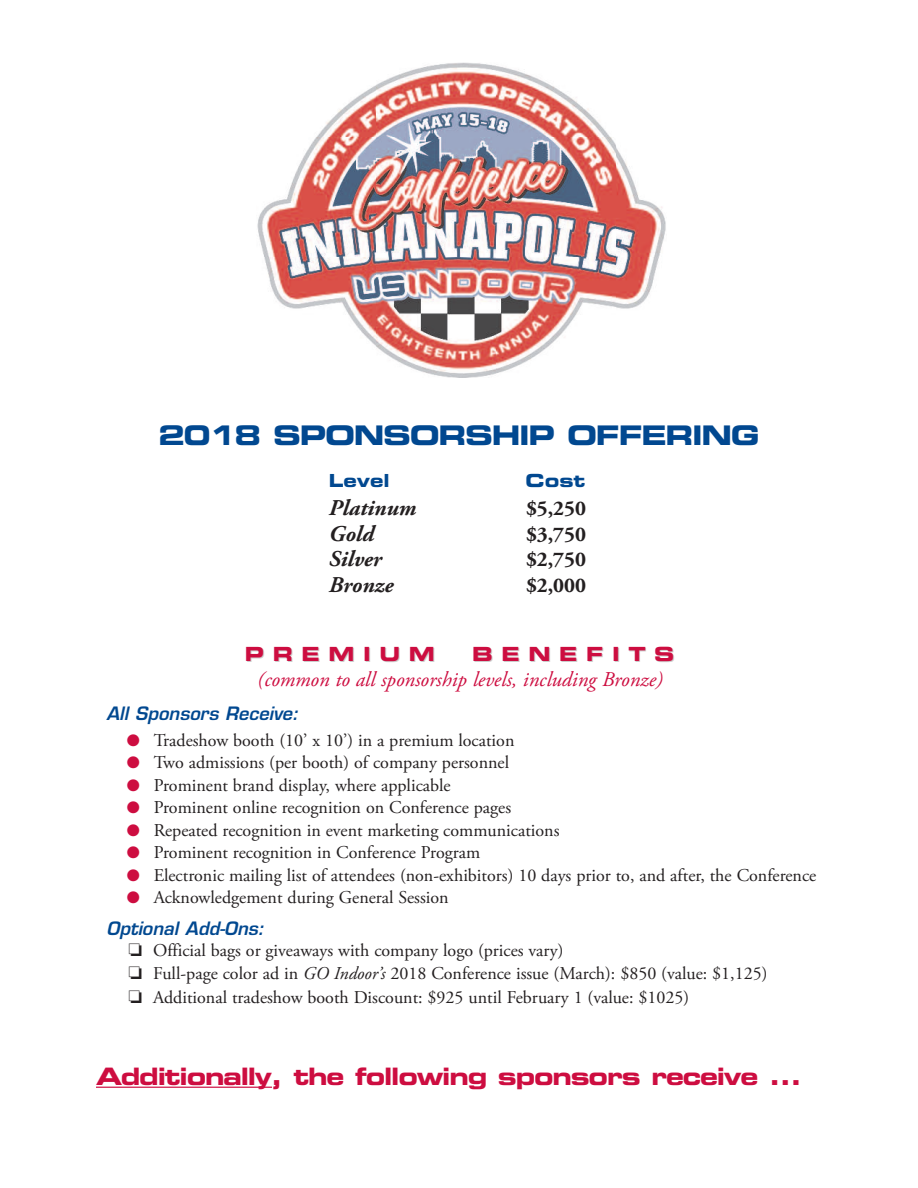
<style>
.page{position:relative;width:918px;height:1188px;background:#fff}
.page>*{position:absolute;margin:0;border:0;box-sizing:border-box;transform-origin:0 0}
.t1{font:27px "Eurostile Bold Extended Two";letter-spacing:-.05em;color:#014890}
.t2{font:24px "Eurostile Bold Extended Two";letter-spacing:-.05em;color:#cd0d40}
.t3{font:italic 700 22.5px "Adobe Garamond Pro";color:#231f20}
.t4{font:italic 21px "Adobe Garamond Pro";color:#cd0d40}
.t5{font:700 21px "Adobe Garamond Pro";color:#231f20}
.t6{font:19.5px "Eurostile Bold Extended Two";letter-spacing:.44em;color:#cd0d40}
.t7{font:18px/23.1px "Adobe Garamond Pro";color:#231f20}
.t8{font:italic 600 18px "Eurostile";color:#014890}
.t9{font:18px "Eurostile Bold Extended Two";color:#014890}
.s1{color:#cd0d40}
.s2{font-style:italic}
</style>
<div class="page">
<img style="left:257px;top:62px;width:409px;height:315px">
<hr style="left:96px;top:1087px;width:176px;height:1px;background:#cd0d40">
<h1 class="t1" style="left:159px;top:425px;width:602px">2018 SPONSORSHIP OFFERING</h1>
<p class="t9" style="left:329px;top:474px;width:62px">Level</p>
<p class="t9" style="left:526px;top:474px;width:62px">Cost</p>
<p class="t3" style="left:329px;top:499px;width:89px">Platinum</p>
<p class="t5" style="left:526px;top:500px;width:62px">$5,250</p>
<p class="t3" style="left:329px;top:525px;width:47px">Gold</p>
<p class="t5" style="left:526px;top:526px;width:62px">$3,750</p>
<p class="t3" style="left:329px;top:550px;width:54px">Silver</p>
<p class="t5" style="left:526px;top:551px;width:62px">$2,750</p>
<p class="t3" style="left:329px;top:576px;width:66px">Bronze</p>
<p class="t5" style="left:526px;top:577px;width:62px">$2,000</p>
<p class="t6" style="left:245px;top:647px;width:191px">PREMIUM</p>
<p class="t6" style="left:472px;top:647px;width:204px">BENEFITS</p>
<p class="t4" style="left:258px;top:671px;width:407px">(common to all sponsorship levels, including Bronze)</p>
<p class="t8" style="left:106px;top:707px;width:193px">All Sponsors Receive:</p>
<p class="t7" style="left:127px;top:730px;width:389px"><span class="s1">●</span> Tradeshow booth (10’ x 10’) in a premium location</p>
<p class="t7" style="left:127px;top:753px;width:384px"><span class="s1">●</span> Two admissions (per booth) of company personnel</p>
<p class="t7" style="left:127px;top:775px;width:326px"><span class="s1">●</span> Prominent brand display, where applicable</p>
<p class="t7" style="left:127px;top:798px;width:386px"><span class="s1">●</span> Prominent online recognition on Conference pages</p>
<p class="t7" style="left:127px;top:820px;width:434px"><span class="s1">●</span> Repeated recognition in event marketing communications</p>
<p class="t7" style="left:127px;top:843px;width:355px"><span class="s1">●</span> Prominent recognition in Conference Program</p>
<p class="t7" style="left:127px;top:865px;width:691px"><span class="s1">●</span> Electronic mailing list of attendees (non-exhibitors) 10 days prior to, and after, the Conference</p>
<p class="t7" style="left:127px;top:888px;width:324px"><span class="s1">●</span> Acknowledgement during General Session</p>
<p class="t8" style="left:106px;top:922px;width:159px">Optional Add-Ons:</p>
<p class="t7" style="left:128px;top:941px;width:641px">❏ Official bags or giveaways with company logo (prices vary)<br>❏ Full-page color ad in <span class="s2">GO Indoor’s</span> 2018 Conference issue (March): $850 (value: $1,125) ❏ Additional tradeshow booth Discount: $925 until February 1 (value: $1025)</p>
<h2 class="t2" style="left:96px;top:1067px;width:708px">Additionally, the following sponsors receive ...</h2>
</div>
